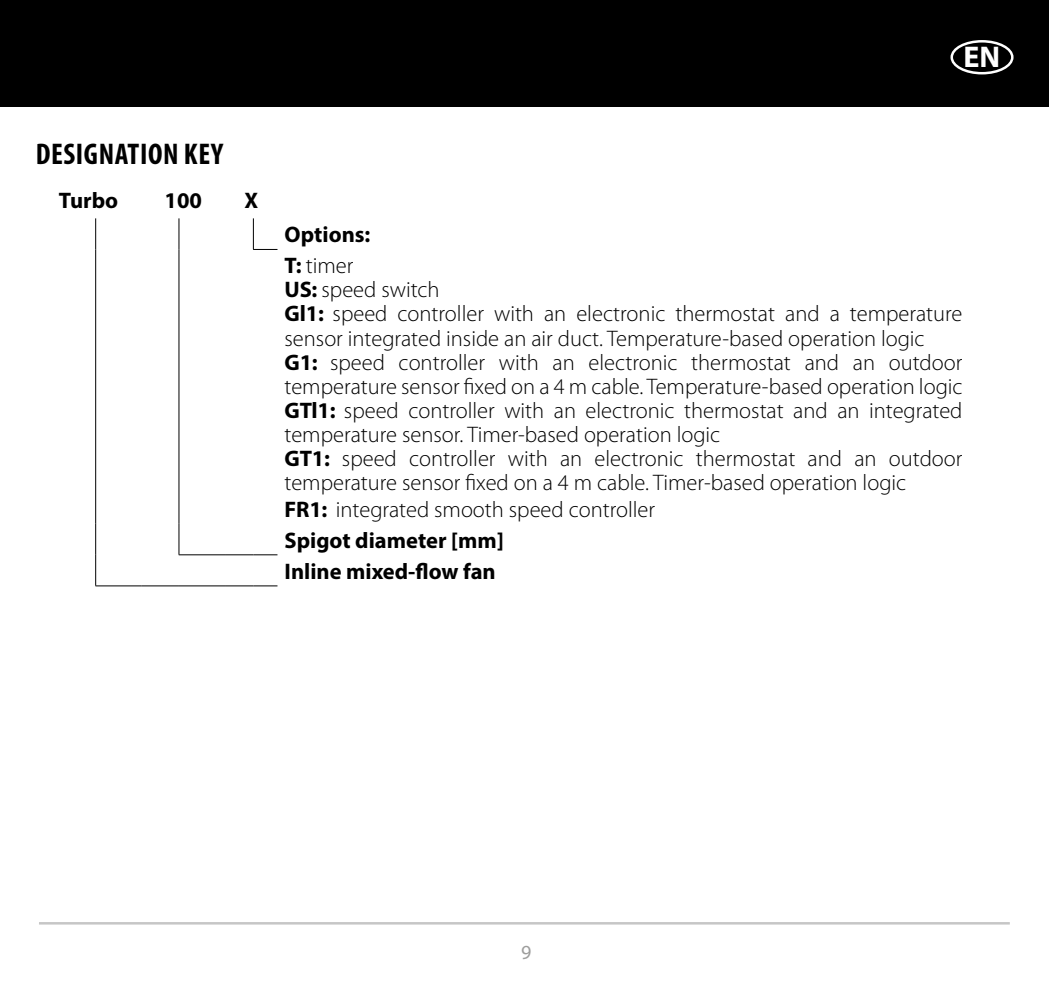
<style>
.page{position:relative;width:1049px;height:993px;background:#fff}
.page>*{position:absolute;margin:0;border:0;box-sizing:border-box;transform-origin:0 0}
.t1{font:700 condensed 30px "Myriad Pro";letter-spacing:.02em;color:#000}
.t2{font:700 30px "Myriad Pro";color:#fff}
.t3{font:300 22.5px/24px "Myriad Pro";color:#000}
.t4{font:700 22.5px/31px "Myriad Pro";color:#000}
.t5{font:20px "Myriad Pro";color:#9d9d9c}
.s1{font-weight:300}
.s2{font-weight:700}
</style>
<div class="page">
<hr style="left:39px;top:921px;width:971px;height:3px;background:#c6c6c6">
<div style="left:0;top:0;width:1049px;height:106px;background:#000"></div>
<div style="left:950px;top:40px;width:63px;height:34px;border:2px solid #fff;border-radius:50%"></div>
<hr style="left:253px;top:218px;width:1px;height:31px;background:#000">
<svg style="left:253px;top:249px;width:24px;height:1px"></svg>
<hr style="left:179px;top:218px;width:1px;height:31px;background:#000">
<hr style="left:179px;top:249px;width:1px;height:274px;background:#000">
<hr style="left:95px;top:218px;width:1px;height:31px;background:#000">
<hr style="left:95px;top:249px;width:1px;height:274px;background:#000">
<hr style="left:95px;top:523px;width:1px;height:31px;background:#000">
<hr style="left:95px;top:554px;width:1px;height:31px;background:#000">
<hr style="left:95px;top:585px;width:47px;height:1px;background:#000">
<hr style="left:142px;top:585px;width:37px;height:1px;background:#000">
<hr style="left:179px;top:585px;width:46px;height:1px;background:#000">
<svg style="left:225px;top:585px;width:52px;height:1px"></svg>
<hr style="left:179px;top:523px;width:1px;height:31px;background:#000">
<hr style="left:179px;top:554px;width:46px;height:1px;background:#000">
<svg style="left:225px;top:554px;width:52px;height:1px"></svg>
<h1 class="t2" style="left:963px;top:37px;width:38px">EN</h1>
<h1 class="t1" style="left:36px;top:135px;width:189px">DESIGNATION KEY</h1>
<p class="t4" style="left:59px;top:184px;width:61px">Turbo</p>
<p class="t4" style="left:165px;top:184px;width:39px">100</p>
<p class="t4" style="left:244px;top:184px;width:15px">X</p>
<p class="t4" style="left:285px;top:218px;width:87px">Options:<br>T: <span class="s1">timer</span></p>
<p class="t3" style="left:285px;top:278px;width:679px"><span class="s2">US:</span> speed switch<br><span class="s2">Gl1:</span> speed controller with an electronic thermostat and a temperature sensor integrated inside an air duct. Temperature-based operation logic <span class="s2">G1:</span> speed controller with an electronic thermostat and an outdoor temperature sensor fixed on a 4 m cable. Temperature-based operation logic <span class="s2">GTl1:</span> speed controller with an electronic thermostat and an integrated temperature sensor. Timer-based operation logic<br><span class="s2">GT1:</span> speed controller with an electronic thermostat and an outdoor temperature sensor fixed on a 4 m cable. Timer-based operation logic</p>
<p class="t4" style="left:285px;top:492px;width:372px">FR1: <span class="s1">integrated smooth speed controller<br></span>Spigot diameter [mm]<br>Inline mixed-flow fan</p>
<p class="t5" style="left:521px;top:939px;width:12px">9</p>
</div>
